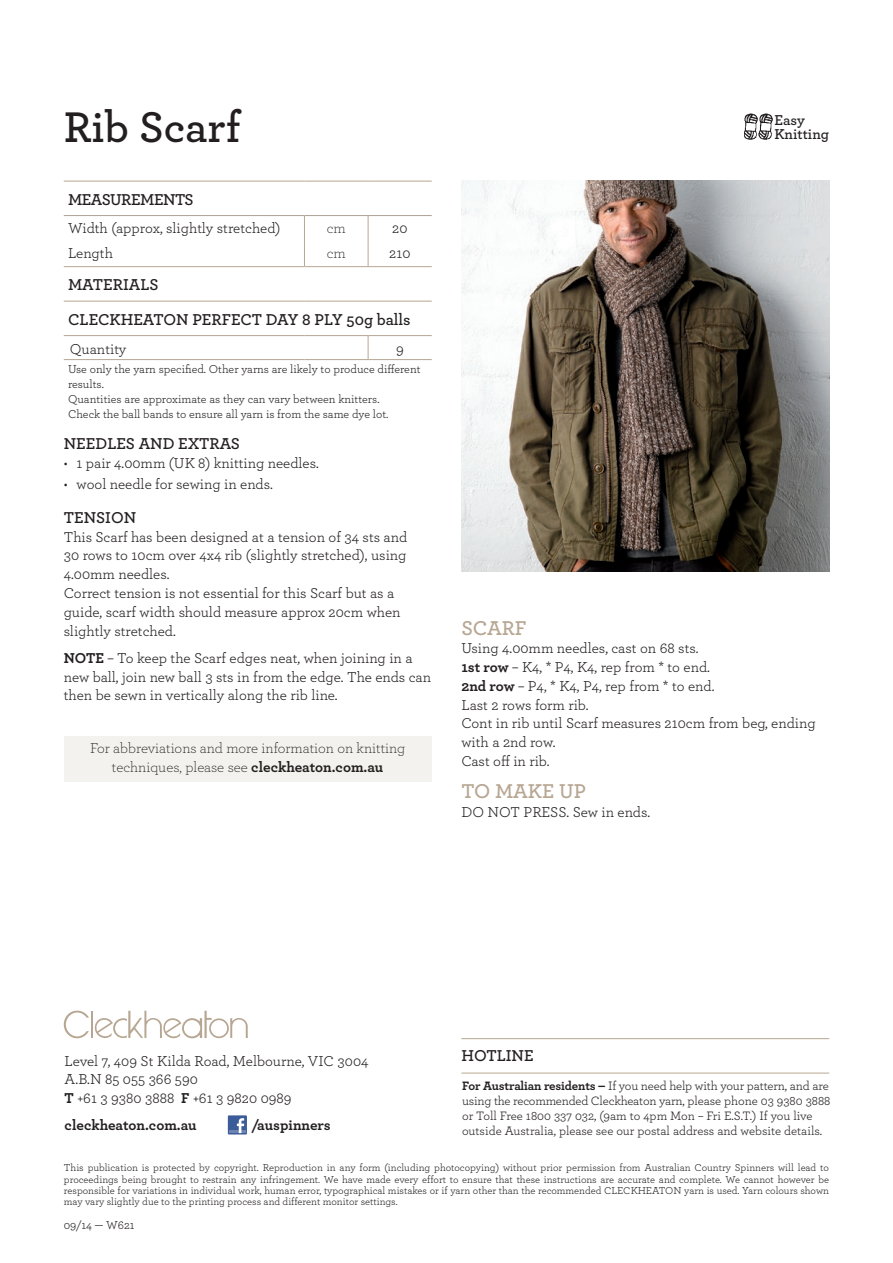
<style>
.page{position:relative;width:893px;height:1263px;background:#fff}
.page>*{position:absolute;margin:0;border:0;box-sizing:border-box;transform-origin:0 0}
.ACS_Body_Text_Instru{font:600 45px "Archer";letter-spacing:-.005em;color:#231f20}
.ACS_H2{font:600 21px "Archer";color:#b7a692}
.ACS_Table_H1{font:600 16.5px "Archer";letter-spacing:-.01em;color:#231f20}
.ACS_Body_Text_Instru-2{font:600 16.5px "Archer";color:#231f20}
.ACS_Table_H1-2{font:600 16.5px "Archer";letter-spacing:-.03em;color:#231f20}
.ACS_H2_Black{font:600 16.5px "Archer";color:#231f20}
.ACS_H_Breakout_Box{font:600 16.5px "Archer";color:#231f20}
.ACS_Body_Text_Instru-3{font:15px/18.8px "Archer";color:#231f20}
.ACS_Body_Text_Instru-4{font:300 15px/18.8px "Archer";color:#231f20;text-align:center}
.ACS_Body_Text_Instru-5{font:700 15px "Archer";color:#231f20}
.ACS_Table_H1-3{font:600 15px "Archer";color:#231f20}
.ACS_Table_Text_Instr{font:15px "Archer";color:#231f20}
.ACS_Body_Text_Instru-6{font:12.75px/15px "Archer";letter-spacing:-.01em;color:#231f20}
.ACS_IMPORTANT_text{font:12px/15px "Archer";color:#231f20}
.ACS_Body_Text{font:12px "Archer";color:#231f20}
.ACS_Body_Text_Instru-7{font:10.5px/11.2px "Archer";color:#231f20;text-align:justify}
.s1{font-weight:700}
</style>
<div class="page">
<img style="left:744px;top:113px;width:28px;height:27px">
<img style="left:461px;top:181px;width:368px;height:391px">
<svg style="left:64px;top:216px;width:368px;height:145px"></svg>
<hr style="left:64px;top:181px;width:240px;height:1px;background:#b7a692">
<hr style="left:304px;top:181px;width:64px;height:1px;background:#b7a692">
<hr style="left:368px;top:181px;width:64px;height:1px;background:#b7a692">
<hr style="left:64px;top:215px;width:240px;height:1px;background:#aba095">
<hr style="left:304px;top:215px;width:64px;height:1px;background:#aba095">
<svg style="left:304px;top:216px;width:1px;height:50px"></svg>
<hr style="left:64px;top:266px;width:240px;height:1px;background:#b7a692">
<hr style="left:304px;top:266px;width:64px;height:1px;background:#b7a692">
<hr style="left:64px;top:359px;width:240px;height:1px;background:#b7a692">
<hr style="left:304px;top:359px;width:64px;height:1px;background:#b7a692">
<hr style="left:368px;top:359px;width:64px;height:1px;background:#b7a692">
<hr style="left:64px;top:301px;width:240px;height:1px;background:#b7a692">
<hr style="left:304px;top:301px;width:64px;height:1px;background:#b7a692">
<hr style="left:368px;top:301px;width:64px;height:1px;background:#b7a692">
<hr style="left:368px;top:215px;width:64px;height:1px;background:#aba095">
<svg style="left:368px;top:216px;width:1px;height:50px"></svg>
<hr style="left:368px;top:266px;width:64px;height:1px;background:#b7a692">
<hr style="left:64px;top:335px;width:240px;height:1px;background:#b7a692">
<hr style="left:304px;top:335px;width:64px;height:1px;background:#b7a692">
<hr style="left:368px;top:335px;width:64px;height:1px;background:#b7a692">
<svg style="left:368px;top:336px;width:1px;height:23px"></svg>
<div style="left:64px;top:736px;width:368px;height:46px;background:#f4f2ee"></div>
<hr style="left:461px;top:1038px;width:368px;height:1px;background:#b7a692">
<hr style="left:461px;top:1073px;width:368px;height:1px;background:#b7a692">
<div style="left:228px;top:1115px;width:19px;height:19px;background:#3b5b99"></div>
<hr style="left:229px;top:1130px;width:17px;height:3px;background:#6d84b3">
<svg style="left:237px;top:1118px;width:7px;height:15px"></svg>
<svg style="left:64px;top:1011px;width:184px;height:28px"></svg>
<p class="ACS_Body_Text_Instru" style="left:64px;top:94px;width:178px">Rib Scarf</p>
<p class="ACS_Table_H1-2" style="left:68px;top:187px;width:127px">MEASUREMENTS</p>
<p class="ACS_Body_Text_Instru-3" style="left:68px;top:218px;width:214px">Width (approx, slightly stretched)</p>
<p class="ACS_Body_Text_Instru-4" style="left:327px;top:218px;width:20px">cm</p>
<p class="ACS_Table_Text_Instr" style="left:392px;top:217px;width:17px">20</p>
<p class="ACS_Body_Text_Instru-3" style="left:68px;top:243px;width:46px">Length</p>
<p class="ACS_Body_Text_Instru-4" style="left:327px;top:243px;width:20px">cm</p>
<p class="ACS_Table_Text_Instr" style="left:389px;top:243px;width:23px">210</p>
<p class="ACS_Table_H1" style="left:68px;top:273px;width:92px">MATERIALS</p>
<p class="ACS_Table_H1" style="left:68px;top:307px;width:344px">CLECKHEATON PERFECT DAY 8 PLY 50g balls</p>
<p class="ACS_Body_Text_Instru-3" style="left:70px;top:338px;width:58px">Quantity</p>
<p class="ACS_Body_Text_Instru-3" style="left:396px;top:338px;width:9px">9</p>
<p class="ACS_IMPORTANT_text" style="left:68px;top:361px;width:354px">Use only the yarn specified. Other yarns are likely to produce different results.<br>Quantities are approximate as they can vary between knitters.</p>
<p class="ACS_IMPORTANT_text" style="left:68px;top:406px;width:322px">Check the ball bands to ensure all yarn is from the same dye lot.</p>
<p class="ACS_Body_Text_Instru-2" style="left:64px;top:431px;width:178px">NEEDLES AND EXTRAS</p>
<p class="ACS_Body_Text_Instru-3" style="left:64px;top:453px;width:257px">• 1 pair 4.00mm (UK 8) knitting needles.</p>
<p class="ACS_Body_Text_Instru-3" style="left:64px;top:473px;width:211px">• wool needle for sewing in ends.</p>
<p class="ACS_H2_Black" style="left:64px;top:505px;width:74px">TENSION</p>
<p class="ACS_Body_Text_Instru-3" style="left:64px;top:527px;width:345px;text-align:justify">This Scarf has been designed at a tension of 34 sts and 30 rows to 10cm over 4x4 rib (slightly stretched), using 4.00mm needles.</p>
<p class="ACS_Body_Text_Instru-3" style="left:64px;top:583px;width:338px">Correct tension is not essential for this Scarf but as a guide, scarf width should measure approx 20cm when slightly stretched.</p>
<p class="ACS_Body_Text_Instru-3" style="left:64px;top:648px;width:369px"><span class="s1">NOTE</span> – To keep the Scarf edges neat, when joining in a new ball, join new ball 3 sts in from the edge. The ends can then be sewn in vertically along the rib line.</p>
<p class="ACS_Body_Text_Instru-4" style="left:90px;top:738px;width:317px">For abbreviations and more information on knitting techniques, please see <span class="s1">cleckheaton.com.au</span></p>
<p class="ACS_Table_H1-3" style="left:774px;top:109px;width:32px">Easy</p>
<p class="ACS_Table_H1-3" style="left:774px;top:123px;width:56px">Knitting</p>
<p class="ACS_H2" style="left:461px;top:612px;width:67px">SCARF</p>
<p class="ACS_Body_Text_Instru-3" style="left:461px;top:638px;width:239px">Using 4.00mm needles, cast on 68 sts.</p>
<p class="ACS_Body_Text_Instru-3" style="left:461px;top:657px;width:250px"><span class="s1">1st row</span> – K4, * P4, K4, rep from * to end.</p>
<p class="ACS_Body_Text_Instru-3" style="left:461px;top:676px;width:255px"><span class="s1">2nd row</span> – P4, * K4, P4, rep from * to end.</p>
<p class="ACS_Body_Text_Instru-3" style="left:461px;top:694px;width:129px">Last 2 rows form rib.</p>
<p class="ACS_Body_Text_Instru-3" style="left:461px;top:713px;width:356px">Cont in rib until Scarf measures 210cm from beg, ending with a 2nd row.</p>
<p class="ACS_Body_Text_Instru-3" style="left:461px;top:751px;width:90px">Cast off in rib.</p>
<p class="ACS_H2" style="left:461px;top:775px;width:126px">TO MAKE UP</p>
<p class="ACS_Body_Text_Instru-3" style="left:461px;top:802px;width:190px">DO NOT PRESS. Sew in ends.</p>
<p class="ACS_Body_Text_Instru-3" style="left:65px;top:1050px;width:305px">Level 7, 409 St Kilda Road, Melbourne, VIC 3004</p>
<p class="ACS_Body_Text_Instru-3" style="left:65px;top:1069px;width:135px">A.B.N 85 055 366 590</p>
<p class="ACS_Body_Text_Instru-3" style="left:65px;top:1088px;width:228px"><span class="s1">T</span> +61 3 9380 3888 <span class="s1">F</span> +61 3 9820 0989</p>
<p class="ACS_Body_Text_Instru-5" style="left:65px;top:1113px;width:134px">cleckheaton.com.au</p>
<p class="ACS_Body_Text_Instru-5" style="left:251px;top:1113px;width:81px">/auspinners</p>
<p class="ACS_H_Breakout_Box" style="left:461px;top:1043px;width:74px">HOTLINE</p>
<p class="ACS_Body_Text_Instru-6" style="left:462px;top:1078px;width:370px"><span class="s1">For Australian residents –</span> If you need help with your pattern, and are using the recommended Cleckheaton yarn, please phone 03 9380 3888 or Toll Free 1800 337 032, (9am to 4pm Mon – Fri E.S.T.) If you live outside Australia, please see our postal address and website details.</p>
<p class="ACS_Body_Text_Instru-7" style="left:64px;top:1162px;width:767px">This publication is protected by copyright. Reproduction in any form (including photocopying) without prior permission from Australian Country Spinners will lead to proceedings being brought to restrain any infringement. We have made every effort to ensure that these instructions are accurate and complete. We cannot however be responsible for variations in individual work, human error, typographical mistakes or if yarn other than the recommended CLECKHEATON yarn is used. Yarn colours shown may vary slightly due to the printing process and different monitor settings.</p>
<p class="ACS_Body_Text" style="left:64px;top:1216px;width:72px">09/14 — W621</p>
</div>
